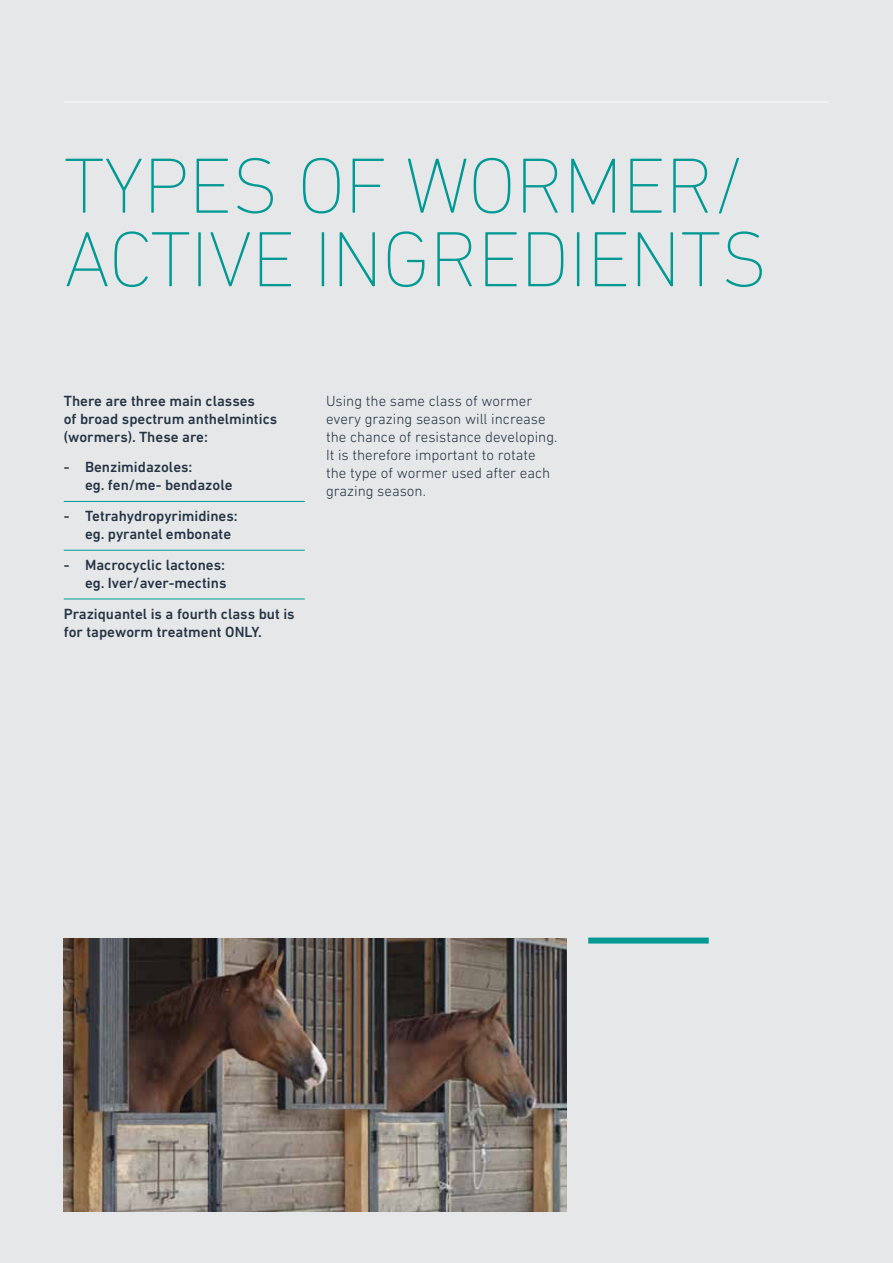
<style>
.page{position:relative;width:893px;height:1263px;background:#e6e7e9}
.page>*{position:absolute;margin:0;border:0;box-sizing:border-box;transform-origin:0 0}
.t1{font:200 79.5px "DIN Next LT Pro";letter-spacing:-.01em;color:#009994}
.t2{font:500 15px/18px "DIN Next LT Pro";color:#243444}
.t3{font:300 15px/18px "DIN Next LT Pro";color:#243444}
</style>
<div class="page">
<hr style="left:64px;top:102px;width:765px;height:1px;background:#fff">
<hr style="left:64px;top:501px;width:241px;height:1px;background:#009994">
<hr style="left:64px;top:550px;width:241px;height:1px;background:#009994">
<hr style="left:64px;top:599px;width:241px;height:1px;background:#009994">
<div style="left:588px;top:937px;width:121px;height:6px;background:#009994"></div>
<img style="left:64px;top:938px;width:503px;height:274px">
<h1 class="t1" style="left:64px;top:140px;width:393px">TYPES OF WOR</h1>
<h1 class="t1" style="left:563px;top:140px;width:183px">MER/</h1>
<h1 class="t1" style="left:64px;top:214px;width:35px">ACTI</h1>
<h1 class="t1" style="left:208px;top:214px;width:561px">VE INGREDI ENTS</h1>
<p class="t2" style="left:64px;top:391px;width:215px">There are three main classes<br>of broad spectrum anthelmintics (wormers). These are:</p>
<p class="t2" style="left:85px;top:458px;width:149px;text-indent:-21px">- Benzimidazoles:<br>eg. fen/me- bendazole</p>
<p class="t2" style="left:85px;top:507px;width:154px;text-indent:-21px">- Tetrahydropyrimidines: eg. pyrantel embonate</p>
<p class="t2" style="left:64px;top:556px;width:164px;text-align:right">- Macrocyclic lactones: eg. Iver/aver-mectins</p>
<p class="t2" style="left:64px;top:604px;width:232px">Praziquantel is a fourth class but is for tapeworm treatment ONLY.</p>
<p class="t3" style="left:326px;top:391px;width:233px">Using the same class of wormer every grazing season will increase the chance of resistance developing.<br>It is therefore important to rotate the type of wormer used after each grazing season.</p>
</div>
